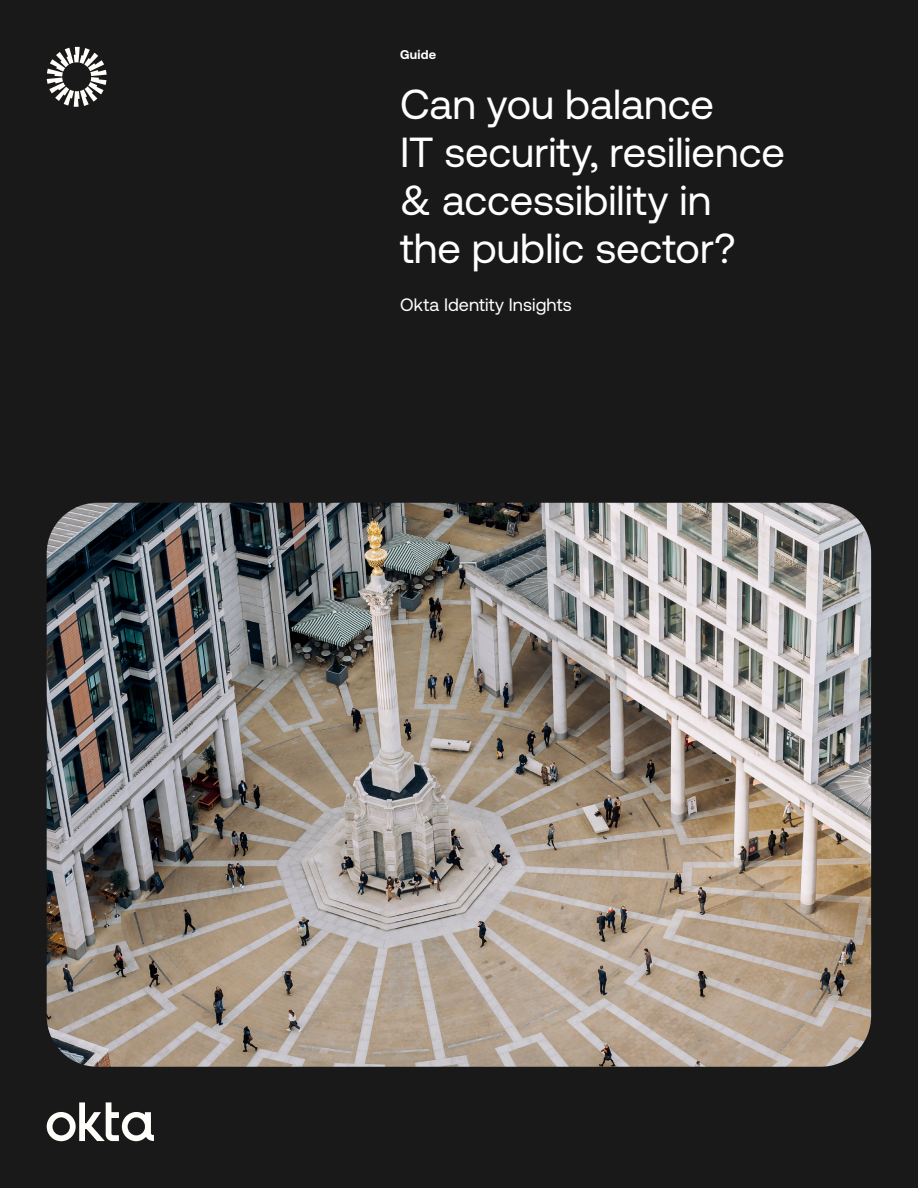
<style>
.page{position:relative;width:918px;height:1188px;background:#191919}
.page>*{position:absolute;margin:0;border:0;box-sizing:border-box;transform-origin:0 0}
.t1{font:42px/48px "Aeonik";color:#fff}
.t2{font:18px "Aeonik";letter-spacing:.005em;color:#fff}
.t3{font:700 12.75px "Aeonik";letter-spacing:.02em;color:#fff}
</style>
<div class="page">
<img style="left:47px;top:503px;width:824px;height:564px">
<svg style="left:47px;top:47px;width:60px;height:60px"></svg>
<svg style="left:47px;top:1102px;width:107px;height:39px"></svg>
<p class="t3" style="left:400px;top:47px;width:38px">Guide</p>
<p class="t1" style="left:400px;top:81px;width:386px">Can you balance<br>IT security, resilience &amp; accessibility in<br>the public sector?</p>
<p class="t2" style="left:400px;top:295px;width:173px">Okta Identity Insights</p>
</div>
